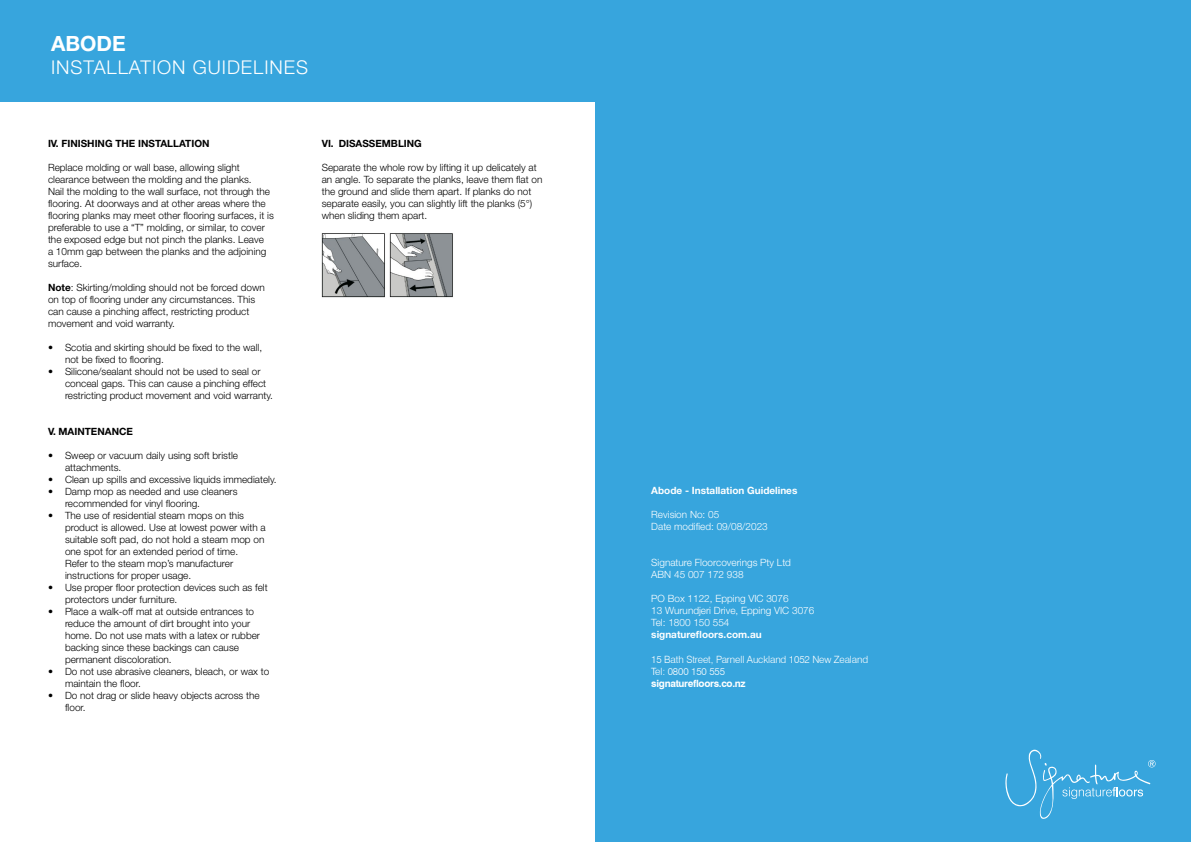
<style>
.page{position:relative;width:1191px;height:842px;background:#fff}
.page>*{position:absolute;margin:0;border:0;box-sizing:border-box;transform-origin:0 0}
.t1{font:700 21px "Helvetica Neue LT Std";color:#fff}
.t2{font:300 19px "Helvetica Neue";letter-spacing:.05em;color:#fff}
.t3{font:300 10px/12px "Helvetica Neue";color:#000}
.t4{font:300 10px/12px "Helvetica Neue LT Std";color:#fff}
.t5{font:700 10px "Helvetica Neue LT Std";color:#000}
.t6{font:300 10px/12px "Swiss 721 BT";letter-spacing:-.01em;color:#fff}
.t7{font:700 10px "Helvetica Neue LT Std";color:#fff}
.t8{font:700 10px "Swiss 721 BT";letter-spacing:-.03em;color:#fff}
.s1{font-family:"Helvetica Neue LT Std";font-weight:700}
</style>
<div class="page">
<div style="left:0;top:0;width:605px;height:101px;background:#37a5dd"></div>
<img style="left:322px;top:233px;width:131px;height:65px">
<div style="left:595px;top:0;width:596px;height:842px;background:#37a5dd"></div>
<svg style="left:1005px;top:749px;width:150px;height:70px"></svg>
<h1 class="t1" style="left:51px;top:31px;width:76px">ABODE</h1>
<h2 class="t2" style="left:51px;top:55px;width:258px">INSTALLATION GUIDELINES</h2>
<p class="t5" style="left:48px;top:137px;width:163px">IV. FINISHING THE INSTALLATION</p>
<p class="t3" style="left:48px;top:161px;width:227px">Replace molding or wall base, allowing slight clearance between the molding and the planks.<br>Nail the molding to the wall surface, not through the flooring. At doorways and at other areas where the flooring planks may meet other flooring surfaces, it is preferable to use a “T” molding, or similar, to cover the exposed edge but not pinch the planks. Leave<br>a 10mm gap between the planks and the adjoining surface.</p>
<p class="t3" style="left:48px;top:281px;width:218px"><span class="s1">Note</span>: Skirting/molding should not be forced down on top of flooring under any circumstances. This can cause a pinching affect, restricting product movement and void warranty.</p>
<p class="t3" style="left:65px;top:341px;width:199px;text-indent:-17px">• Scotia and skirting should be fixed to the wall, not be fixed to flooring.</p>
<p class="t3" style="left:65px;top:365px;width:209px;text-indent:-17px">• Silicone/sealant should not be used to seal or conceal gaps. This can cause a pinching effect restricting product movement and void warranty.</p>
<p class="t5" style="left:48px;top:425px;width:86px">V. MAINTENANCE</p>
<p class="t3" style="left:65px;top:449px;width:174px;text-indent:-17px">• Sweep or vacuum daily using soft bristle attachments.</p>
<p class="t3" style="left:48px;top:473px;width:230px">• Clean up spills and excessive liquids immediately.</p>
<p class="t3" style="left:65px;top:485px;width:174px;text-indent:-17px">• Damp mop as needed and use cleaners recommended for vinyl flooring.</p>
<p class="t3" style="left:65px;top:509px;width:202px;text-indent:-17px">• The use of residential steam mops on this product is allowed. Use at lowest power with a suitable soft pad, do not hold a steam mop on one spot for an extended period of time.<br>Refer to the steam mop’s manufacturer instructions for proper usage.</p>
<p class="t3" style="left:65px;top:581px;width:204px;text-indent:-17px">• Use proper floor protection devices such as felt protectors under furniture.</p>
<p class="t3" style="left:65px;top:605px;width:197px;text-indent:-17px">• Place a walk-off mat at outside entrances to reduce the amount of dirt brought into your home. Do not use mats with a latex or rubber backing since these backings can cause permanent discoloration.</p>
<p class="t3" style="left:65px;top:665px;width:206px;text-indent:-17px">• Do not use abrasive cleaners, bleach, or wax to maintain the floor.</p>
<p class="t3" style="left:65px;top:689px;width:196px;text-indent:-17px">• Do not drag or slide heavy objects across the floor.</p>
<p class="t5" style="left:322px;top:137px;width:102px">VI. DISASSEMBLING</p>
<p class="t3" style="left:322px;top:161px;width:222px">Separate the whole row by lifting it up delicately at an angle. To separate the planks, leave them flat on the ground and slide them apart. If planks do not separate easily, you can slightly lift the planks (5°) when sliding them apart.</p>
<p class="t7" style="left:651px;top:485px;width:148px">Abode - Installation Guidelines</p>
<p class="t4" style="left:651px;top:509px;width:118px">Revision No: 05<br>Date modified: 09/08/2023</p>
<p class="t4" style="left:651px;top:557px;width:141px">Signature Floorcoverings Pty Ltd<br>ABN 45 007 172 938</p>
<p class="t4" style="left:651px;top:593px;width:165px">PO Box 1122, Epping VIC 3076<br>13 Wurundjeri Drive, Epping VIC 3076<br>Tel: 1800 150 554</p>
<p class="t7" style="left:651px;top:629px;width:112px">signaturefloors.com.au</p>
<p class="t6" style="left:651px;top:653px;width:218px">15 Bath Street, Parnell Auckland 1052 New Zealand<br>Tel: 0800 150 555</p>
<p class="t8" style="left:651px;top:677px;width:96px">signaturefloors.co.nz</p>
</div>
